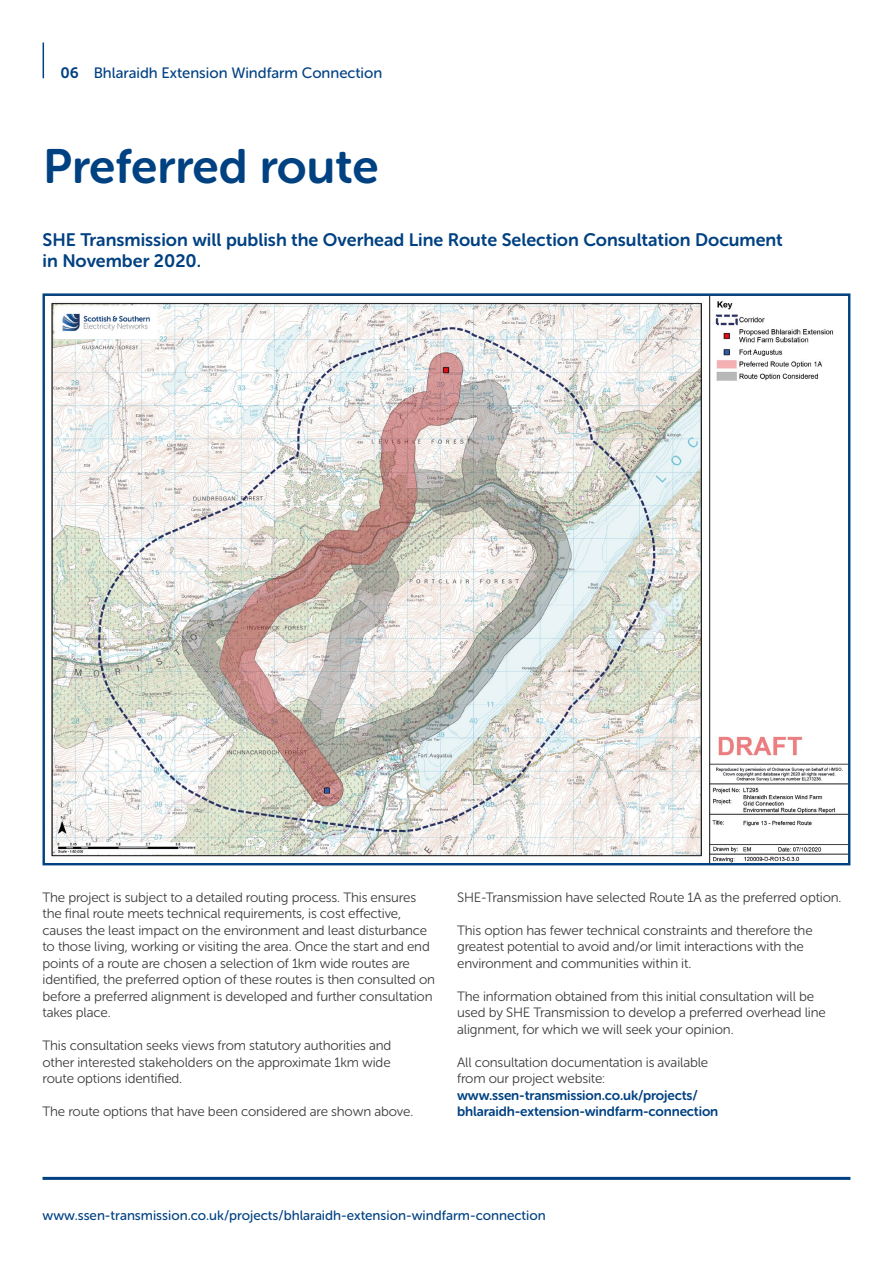
<style>
.page{position:relative;width:893px;height:1263px;background:#fff}
.page>*{position:absolute;margin:0;border:0;box-sizing:border-box;transform-origin:0 0}
.t1{font:48px "Museo Sans Rounded 700";color:#004182}
.t2{font:18px/21px "Museo Sans Rounded 700";color:#004182}
.t3{font:15px "Museo Sans Rounded 500";color:#004182}
.t4{font:13.5px/16.5px "Museo Sans Rounded 300";letter-spacing:-.01em;color:#3c3c3b}
.t5{font:13.5px "Museo Sans Rounded 500";color:#004182}
.t6{font:13.5px/16.5px "Museo Sans Rounded 700";letter-spacing:-.01em;color:#004182}
.s1{font-family:"Museo Sans Rounded 700"}
</style>
<div class="page">
<hr style="left:43px;top:1177px;width:807px;height:3px;background:#004182">
<hr style="left:43px;top:43px;width:1px;height:35px;background:#004182">
<img style="left:50px;top:296px;width:797px;height:566px">
<p class="t3" style="left:60px;top:65px;width:323px"><span class="s1">06</span> Bhlaraidh Extension Windfarm Connection</p>
<h1 class="t1" style="left:43px;top:140px;width:337px">Preferred route</h1>
<h2 class="t2" style="left:43px;top:229px;width:742px">SHE Transmission will publish the Overhead Line Route Selection Consultation Document in November 2020.</h2>
<p class="t4" style="left:43px;top:889px;width:394px">The project is subject to a detailed routing process. This ensures the final route meets technical requirements, is cost effective, causes the least impact on the environment and least disturbance to those living, working or visiting the area. Once the start and end points of a route are chosen a selection of 1km wide routes are identified, the preferred option of these routes is then consulted on before a preferred alignment is developed and further consultation takes place.</p>
<p class="t4" style="left:43px;top:1037px;width:350px;text-align:justify">This consultation seeks views from statutory authorities and other interested stakeholders on the approximate 1km wide route options identified.</p>
<p class="t4" style="left:43px;top:1103px;width:372px">The route options that have been considered are shown above.</p>
<p class="t4" style="left:457px;top:889px;width:386px">SHE-Transmission have selected Route 1A as the preferred option.</p>
<p class="t4" style="left:457px;top:922px;width:357px">This option has fewer technical constraints and therefore the greatest potential to avoid and/or limit interactions with the environment and communities within it.</p>
<p class="t4" style="left:457px;top:988px;width:370px">The information obtained from this initial consultation will be used by SHE Transmission to develop a preferred overhead line alignment, for which we will seek your opinion.</p>
<p class="t4" style="left:457px;top:1054px;width:253px">All consultation documentation is available from our project website:</p>
<p class="t6" style="left:457px;top:1087px;width:263px">www.ssen-transmission.co.uk/projects/ bhlaraidh-extension-windfarm-connection</p>
<p class="t5" style="left:43px;top:1208px;width:505px">www.ssen-transmission.co.uk/projects/bhlaraidh-extension-windfarm-connection</p>
</div>
